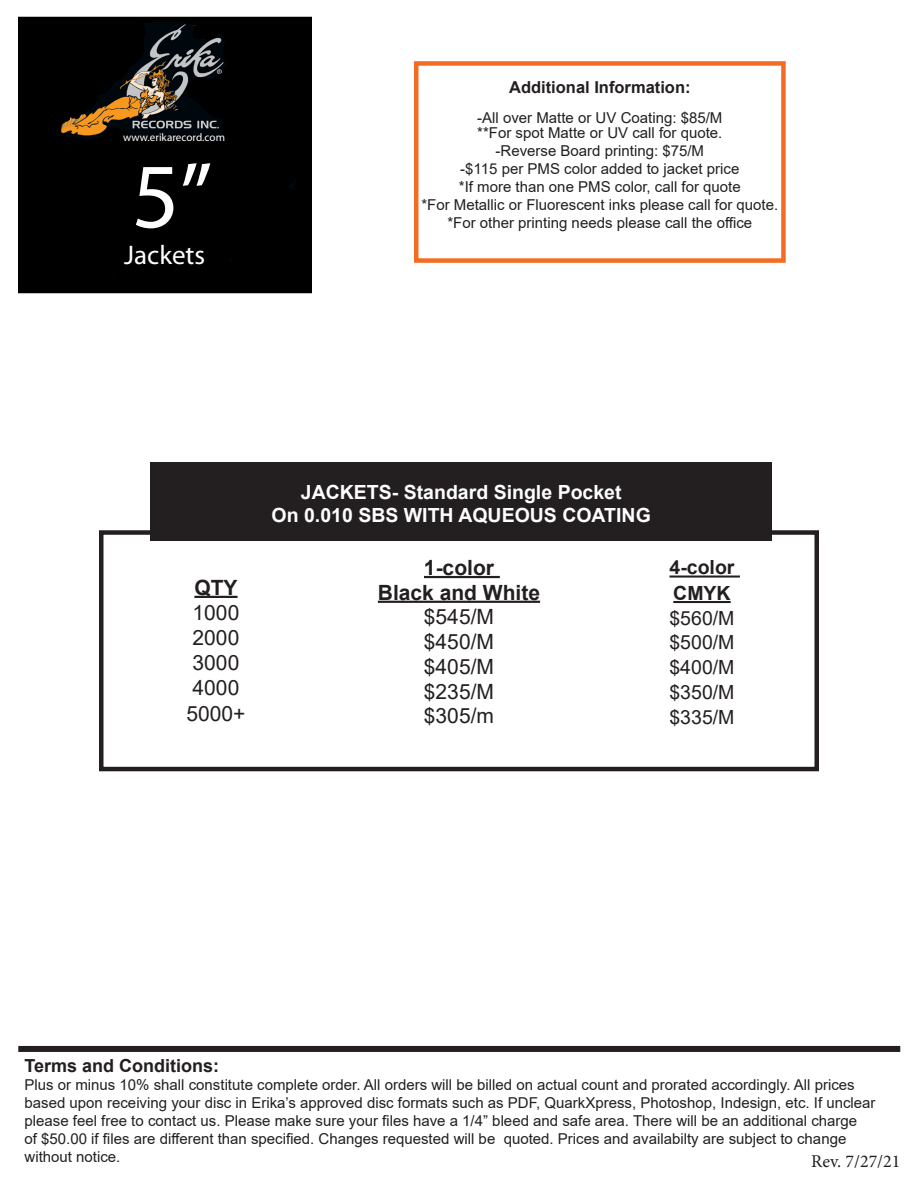
<style>
.page{position:relative;width:918px;height:1188px;background:#fff}
.page>*{position:absolute;margin:0;border:0;box-sizing:border-box;transform-origin:0 0}
.t1{font:92.7px "Myriad Pro";color:#fff}
.t2{font:27px "Myriad Pro";color:#fff}
.t3{font:21px "Arial";color:#231f20}
.t4{font:700 21px "Arial";color:#231f20}
.t5{font:700 19.5px "Arial";color:#fff}
.t6{font:19.5px "Arial";color:#231f20}
.t7{font:700 19.5px "Arial";color:#231f20}
.t8{font:700 18px "Arial";color:#231f20}
.t9{font:18px "Minion Pro";color:#231f20}
.t10{font:700 16.5px "Arial";color:#231f20}
.t11{font:15px/18px "Arial";color:#231f20}
.t12{font:11.1px "Myriad Pro";color:#fff}
</style>
<div class="page">
<hr style="left:194px;top:596px;width:44px;height:2px;background:#231f20">
<hr style="left:424px;top:576px;width:76px;height:2px;background:#231f20">
<hr style="left:378px;top:601px;width:162px;height:2px;background:#231f20">
<hr style="left:669px;top:576px;width:71px;height:2px;background:#231f20">
<hr style="left:673px;top:601px;width:58px;height:2px;background:#231f20">
<div style="left:99px;top:530px;width:720px;height:241px;border:4px solid #231f20"></div>
<div style="left:151px;top:463px;width:621px;height:78px;background:#231f20"></div>
<div style="left:414px;top:61px;width:372px;height:202px;border:4px solid #f36c21"></div>
<div style="left:18px;top:1046px;width:882px;height:6px;background:#231f20"></div>
<svg style="left:18px;top:16px;width:294px;height:276px;background:#0a0907"></svg>
<p class="t12" style="left:123px;top:130px;width:103px">www.erikarecord.com</p>
<p class="t1" style="left:132px;top:139px;width:82px">5”</p>
<p class="t2" style="left:124px;top:239px;width:83px">Jackets</p>
<p class="t10" style="left:509px;top:75px;width:183px">Additional Information:</p>
<p class="t11" style="left:477px;top:108px;width:247px">-All over Matte or UV Coating: $85/M</p>
<p class="t11" style="left:477px;top:123px;width:247px">**For spot Matte or UV call for quote.</p>
<p class="t11" style="left:496px;top:141px;width:210px">-Reverse Board printing: $75/M</p>
<p class="t11" style="left:460px;top:159px;width:281px">-$115 per PMS color added to jacket price</p>
<p class="t11" style="left:459px;top:177px;width:283px">*If more than one PMS color, call for quote</p>
<p class="t11" style="left:421px;top:195px;width:358px">*For Metallic or Fluorescent inks please call for quote.</p>
<p class="t11" style="left:447px;top:213px;width:306px">*For other printing needs please call the office</p>
<p class="t4" style="left:194px;top:572px;width:45px">QTY</p>
<p class="t3" style="left:193px;top:598px;width:48px">1000</p>
<p class="t3" style="left:193px;top:623px;width:48px">2000</p>
<p class="t3" style="left:193px;top:648px;width:48px">3000</p>
<p class="t3" style="left:193px;top:674px;width:48px">4000</p>
<p class="t3" style="left:187px;top:699px;width:60px">5000+</p>
<p class="t5" style="left:301px;top:478px;width:322px">JACKETS- Standard Single Pocket</p>
<p class="t5" style="left:272px;top:502px;width:381px">On 0.010 SBS WITH AQUEOUS COATING</p>
<p class="t4" style="left:424px;top:553px;width:72px">1-color</p>
<p class="t4" style="left:378px;top:577px;width:164px">Black and White</p>
<p class="t3" style="left:424px;top:602px;width:72px">$545/M</p>
<p class="t3" style="left:424px;top:627px;width:72px">$450/M</p>
<p class="t3" style="left:424px;top:652px;width:72px">$405/M</p>
<p class="t3" style="left:424px;top:677px;width:72px">$235/M</p>
<p class="t3" style="left:424px;top:701px;width:72px">$305/m</p>
<p class="t7" style="left:669px;top:554px;width:67px">4-color</p>
<p class="t7" style="left:673px;top:579px;width:59px">CMYK</p>
<p class="t6" style="left:669px;top:604px;width:67px">$560/M</p>
<p class="t6" style="left:669px;top:629px;width:67px">$500/M</p>
<p class="t6" style="left:669px;top:654px;width:67px">$400/M</p>
<p class="t6" style="left:669px;top:679px;width:67px">$350/M</p>
<p class="t6" style="left:669px;top:703px;width:67px">$335/M</p>
<p class="t8" style="left:25px;top:1052px;width:196px">Terms and Conditions:</p>
<p class="t11" style="left:25px;top:1075px;width:852px">Plus or minus 10% shall constitute complete order. All orders will be billed on actual count and prorated accordingly. All prices based upon receiving your disc in Erika’s approved disc formats such as PDF, QuarkXpress, Photoshop, Indesign, etc. If unclear please feel free to contact us. Please make sure your files have a 1/4” bleed and safe area. There will be an additional charge<br>of $50.00 if files are different than specified. Changes requested will be quoted. Prices and availabilty are subject to change without notice.</p>
<p class="t9" style="left:811px;top:1149px;width:91px">Rev. 7/27/21</p>
</div>
